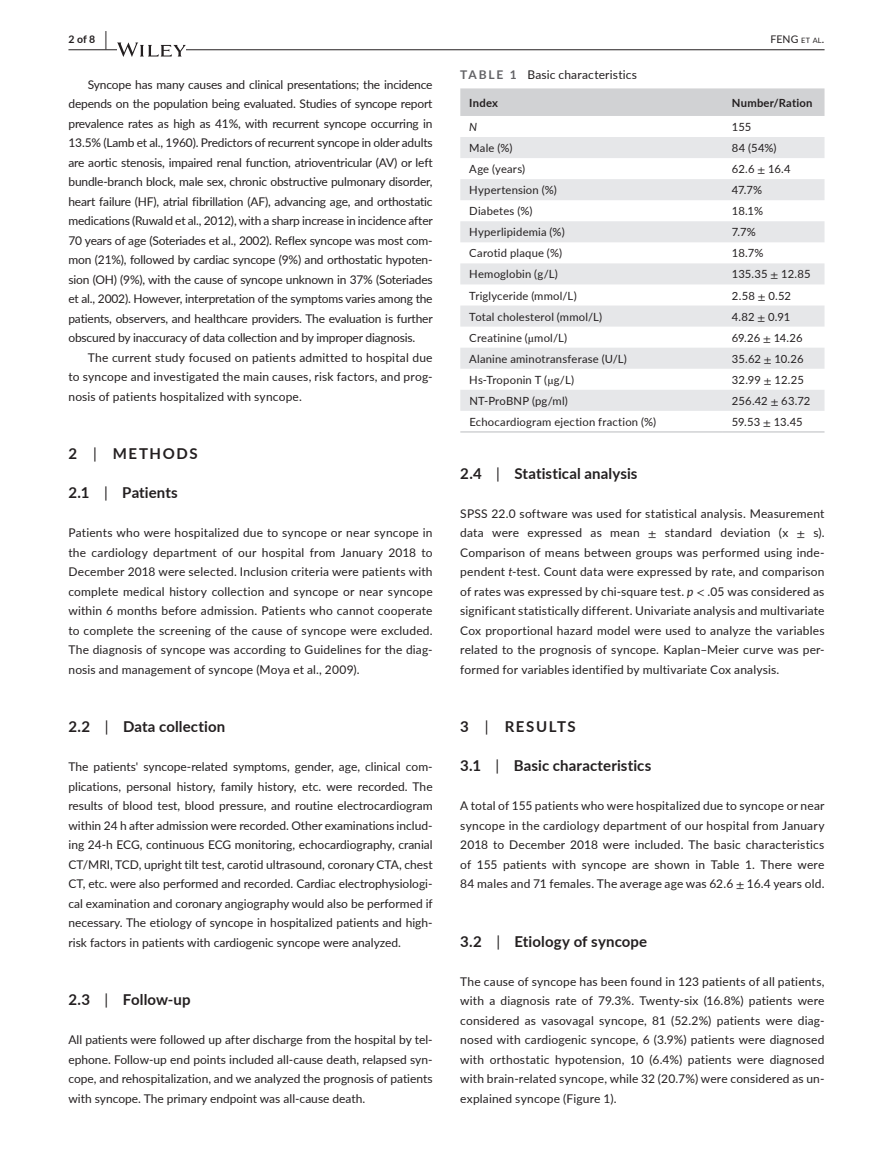
<style>
.page{position:relative;width:893px;height:1174px;background:#fff}
.page>*{position:absolute;margin:0;border:0;box-sizing:border-box;transform-origin:0 0}
.t1{font:700 15px "Lato";letter-spacing:.01em;color:#231f20}
.t2{font:700 15px "Lato";letter-spacing:.11em;color:#231f20}
.t3{font:700 15px "Lato";letter-spacing:.105em;color:#231f20}
.t4{font:12px/19.5px "Lato";letter-spacing:.01em;color:#231f20;text-align:justify}
.t5{font:11.25px "Lato";letter-spacing:.015em;color:#231f20}
.t6{font:700 11.25px "Lato";letter-spacing:.02em;color:#231f20}
.t7{font:italic 11.25px "Lato";color:#231f20}
.t8{font:10.5px "Lato";color:#231f20}
.t9{font:700 10.5px "Lato";color:#231f20}
.s1{font-size:19.5px}
.s2{font-size:7.35px}
.s3{font-weight:700;color:#636366}
.s4{font-family:"STIX"}
.s5{font-weight:400}
.s6{font-style:italic}
</style>
<div class="page">
<hr style="left:68px;top:49px;width:756px;height:1px;background:#231f20">
<svg style="left:117px;top:42px;width:69px;height:15px"></svg>
<div style="left:460px;top:88px;width:364px;height:28px;background:#d1d2d4"></div>
<svg style="left:460px;top:137px;width:364px;height:274px;fill:#e6e7e9"></svg>
<hr style="left:460px;top:431px;width:263px;height:2px;background:#d1d2d4">
<hr style="left:723px;top:431px;width:101px;height:2px;background:#d1d2d4">
<p class="t9" style="left:68px;top:31px;width:40px">2 of 8 <span class="s1">|</span></p>
<p class="t8" style="left:770px;top:31px;width:56px">FENG <span class="s2">et al</span>.</p>
<p class="t4" style="left:68px;top:74px;width:366px;text-indent:20px">Syncope has many causes and clinical presentations; the incidence depends on the population being evaluated. Studies of syncope report prevalence rates as high as 41%, with recurrent syncope occurring in 13.5% (Lamb et al., 1960). Predictors of recurrent syncope in older adults are aortic stenosis, impaired renal function, atrioventricular (AV) or left bundle-branch block, male sex, chronic obstructive pulmonary disorder, heart failure (HF), atrial fibrillation (AF), advancing age, and orthostatic medications (Ruwald et al., 2012), with a sharp increase in incidence after 70 years of age (Soteriades et al., 2002). Reflex syncope was most com&shy;mon (21%), followed by cardiac syncope (9%) and orthostatic hypoten&shy;sion (OH) (9%), with the cause of syncope unknown in 37% (Soteriades et al., 2002). However, interpretation of the symptoms varies among the patients, observers, and healthcare providers. The evaluation is further obscured by inaccuracy of data collection and by improper diagnosis.</p>
<p class="t4" style="left:68px;top:347px;width:366px;text-indent:20px">The current study focused on patients admitted to hospital due to syncope and investigated the main causes, risk factors, and prog&shy;nosis of patients hospitalized with syncope.</p>
<p class="t4" style="left:460px;top:64px;width:178px"><span class="s3">TABLE 1</span> Basic characteristics</p>
<p class="t6" style="left:469px;top:94px;width:30px">Index</p>
<p class="t6" style="left:732px;top:94px;width:82px">Number/Ration</p>
<p class="t7" style="left:469px;top:119px;width:9px">N</p>
<p class="t5" style="left:732px;top:119px;width:21px">155</p>
<p class="t5" style="left:469px;top:140px;width:45px">Male (%)</p>
<p class="t5" style="left:732px;top:140px;width:46px">84 (54%)</p>
<p class="t5" style="left:469px;top:161px;width:57px">Age (years)</p>
<p class="t5" style="left:732px;top:161px;width:60px">62.6 <span class="s4">±</span> 16.4</p>
<p class="t5" style="left:469px;top:182px;width:89px">Hypertension (%)</p>
<p class="t5" style="left:732px;top:182px;width:32px">47.7%</p>
<p class="t5" style="left:469px;top:203px;width:65px">Diabetes (%)</p>
<p class="t5" style="left:732px;top:203px;width:33px">18.1%</p>
<p class="t5" style="left:469px;top:224px;width:97px">Hyperlipidemia (%)</p>
<p class="t5" style="left:732px;top:224px;width:25px">7.7%</p>
<p class="t5" style="left:469px;top:245px;width:94px">Carotid plaque (%)</p>
<p class="t5" style="left:732px;top:245px;width:33px">18.7%</p>
<p class="t5" style="left:469px;top:266px;width:90px">Hemoglobin (g/L)</p>
<p class="t5" style="left:732px;top:266px;width:80px">135.35 <span class="s4">±</span> 12.85</p>
<p class="t5" style="left:469px;top:287px;width:109px">Triglyceride (mmol/L)</p>
<p class="t5" style="left:732px;top:287px;width:61px">2.58 <span class="s4">±</span> 0.52</p>
<p class="t5" style="left:469px;top:308px;width:134px">Total cholesterol (mmol/L)</p>
<p class="t5" style="left:732px;top:308px;width:60px">4.82 <span class="s4">±</span> 0.91</p>
<p class="t5" style="left:469px;top:329px;width:99px">Creatinine (<span class="s4">µ</span>mol/L)</p>
<p class="t5" style="left:732px;top:329px;width:72px">69.26 <span class="s4">±</span> 14.26</p>
<p class="t5" style="left:469px;top:350px;width:159px">Alanine aminotransferase (U/L)</p>
<p class="t5" style="left:732px;top:350px;width:73px">35.62 <span class="s4">±</span> 10.26</p>
<p class="t5" style="left:469px;top:372px;width:106px">Hs-Troponin T (<span class="s4">µ</span>g/L)</p>
<p class="t5" style="left:732px;top:372px;width:74px">32.99 <span class="s4">±</span> 12.25</p>
<p class="t5" style="left:469px;top:393px;width:100px">NT-ProBNP (pg/ml)</p>
<p class="t5" style="left:732px;top:393px;width:80px">256.42 <span class="s4">±</span> 63.72</p>
<p class="t5" style="left:469px;top:414px;width:188px">Echocardiogram ejection fraction (%)</p>
<p class="t5" style="left:732px;top:414px;width:72px">59.53 <span class="s4">±</span> 13.45</p>
<p class="t2" style="left:68px;top:443px;width:131px">2 <span class="s5">|</span> METHODS</p>
<p class="t1" style="left:68px;top:482px;width:111px">2.1 <span class="s5">|</span> Patients</p>
<p class="t4" style="left:68px;top:522px;width:366px">Patients who were hospitalized due to syncope or near syncope in the cardiology department of our hospital from January 2018 to December 2018 were selected. Inclusion criteria were patients with complete medical history collection and syncope or near syncope within 6 months before admission. Patients who cannot cooperate to complete the screening of the cause of syncope were excluded.<br>The diagnosis of syncope was according to Guidelines for the diag&shy;nosis and management of syncope (Moya et al., 2009).</p>
<p class="t1" style="left:68px;top:716px;width:158px">2.2 <span class="s5">|</span> Data collection</p>
<p class="t4" style="left:68px;top:756px;width:366px">The patients' syncope-related symptoms, gender, age, clinical com&shy;plications, personal history, family history, etc. were recorded. The results of blood test, blood pressure, and routine electrocardiogram within 24 h after admission were recorded. Other examinations includ&shy;ing 24-h ECG, continuous ECG monitoring, echocardiography, cranial CT/MRI, TCD, upright tilt test, carotid ultrasound, coronary CTA, chest CT, etc. were also performed and recorded. Cardiac electrophysiologi&shy;cal examination and coronary angiography would also be performed if necessary. The etiology of syncope in hospitalized patients and high&shy;risk factors in patients with cardiogenic syncope were analyzed.</p>
<p class="t1" style="left:68px;top:989px;width:124px">2.3 <span class="s5">|</span> Follow-up</p>
<p class="t4" style="left:68px;top:1029px;width:366px">All patients were followed up after discharge from the hospital by tel&shy;ephone. Follow-up end points included all-cause death, relapsed syn&shy;cope, and rehospitalization, and we analyzed the prognosis of patients with syncope. The primary endpoint was all-cause death.</p>
<p class="t1" style="left:460px;top:462px;width:179px">2.4 <span class="s5">|</span> Statistical analysis</p>
<p class="t4" style="left:460px;top:503px;width:366px">SPSS 22.0 software was used for statistical analysis. Measurement data were expressed as mean <span class="s4">±</span> standard deviation (x <span class="s4">±</span> s).<br>Comparison of means between groups was performed using inde&shy;pendent <span class="s6">t</span>-test. Count data were expressed by rate, and comparison of rates was expressed by chi-square test. <span class="s6">p</span> <span class="s4">&lt;</span> .05 was considered as significant statistically different. Univariate analysis and multivariate Cox proportional hazard model were used to analyze the variables related to the prognosis of syncope. Kaplan–Meier curve was per&shy;formed for variables identified by multivariate Cox analysis.</p>
<p class="t3" style="left:460px;top:716px;width:117px">3 <span class="s5">|</span> RESULTS</p>
<p class="t1" style="left:460px;top:755px;width:193px">3.1 <span class="s5">|</span> Basic characteristics</p>
<p class="t4" style="left:460px;top:795px;width:366px">A total of 155 patients who were hospitalized due to syncope or near syncope in the cardiology department of our hospital from January 2018 to December 2018 were included. The basic characteristics of 155 patients with syncope are shown in Table 1. There were 84 males and 71 females. The average age was 62.6 <span class="s4">±</span> 16.4 years old.</p>
<p class="t1" style="left:460px;top:930px;width:188px">3.2 <span class="s5">|</span> Etiology of syncope</p>
<p class="t4" style="left:460px;top:971px;width:366px">The cause of syncope has been found in 123 patients of all patients, with a diagnosis rate of 79.3%. Twenty-six (16.8%) patients were considered as vasovagal syncope, 81 (52.2%) patients were diag&shy;nosed with cardiogenic syncope, 6 (3.9%) patients were diagnosed with orthostatic hypotension, 10 (6.4%) patients were diagnosed with brain-related syncope, while 32 (20.7%) were considered as un&shy;explained syncope (Figure 1).</p>
</div>
